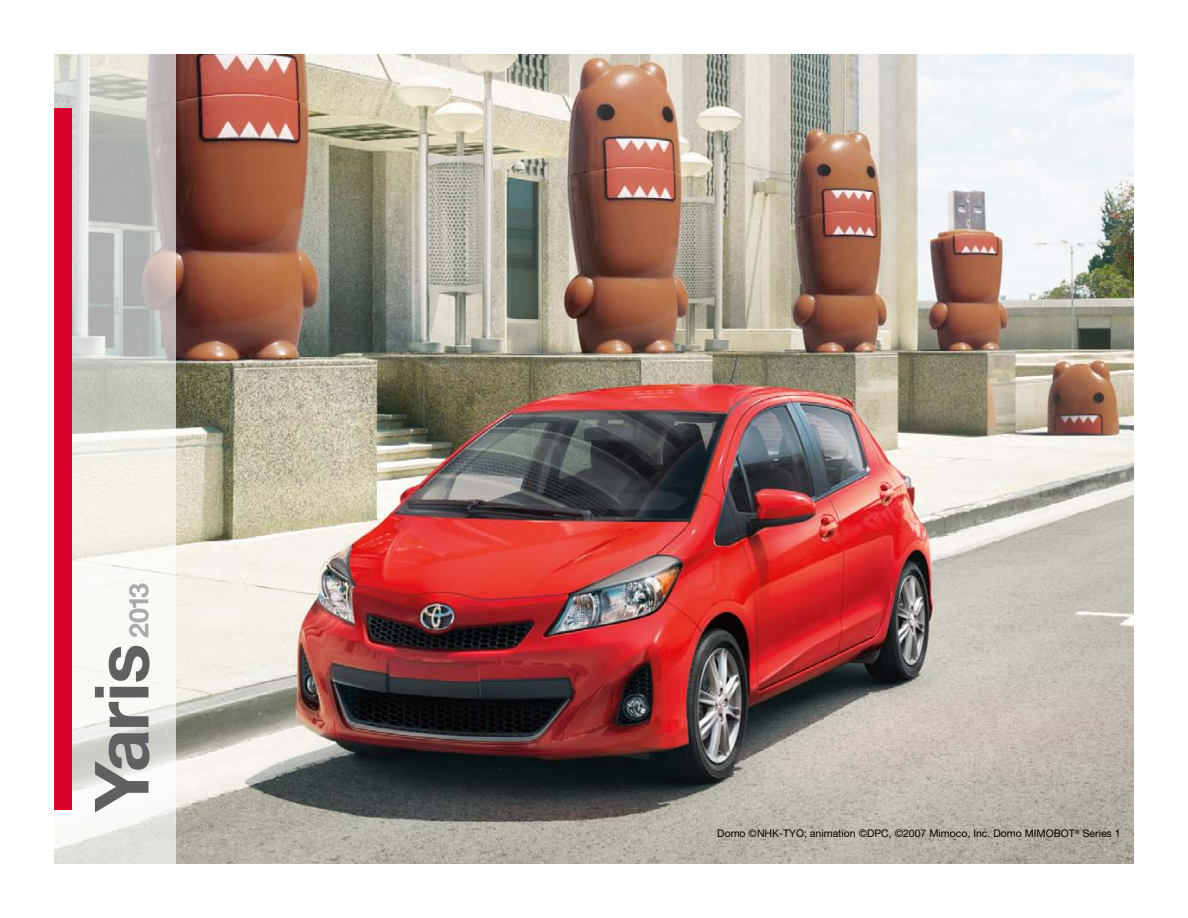
<style>
.page{position:relative;width:1188px;height:918px;background:#fff}
.page>*{position:absolute;margin:0;border:0;box-sizing:border-box;transform-origin:0 0}
.t1{font:700 75px "Helvetica Neue LT Std";color:#5f6062}
.t2{font:700 27px "Helvetica Neue LT Std";color:#a9aaac}
.t3{font:10.5px "Helvetica Neue LT Std";color:#000}
</style>
<div class="page">
<img style="left:176px;top:54px;width:958px;height:810px">
<svg style="left:54px;top:54px;width:122px;height:810px"></svg>
<div style="left:54px;top:108px;width:18px;height:702px;background:#dc002e"></div>
<h2 class="t2" style="left:122px;top:638px;width:57px;rotate:-90deg">2013</h2>
<h1 class="t1" style="left:75px;top:812px;width:170px;rotate:-90deg">Yaris</h1>
<p class="t3" style="left:717px;top:827px;width:405px">Domo ©NHK-TYO; animation ©DPC, ©2007 Mimoco, Inc. Domo MIMOBOT<sup>®</sup> Series 1</p>
</div>
